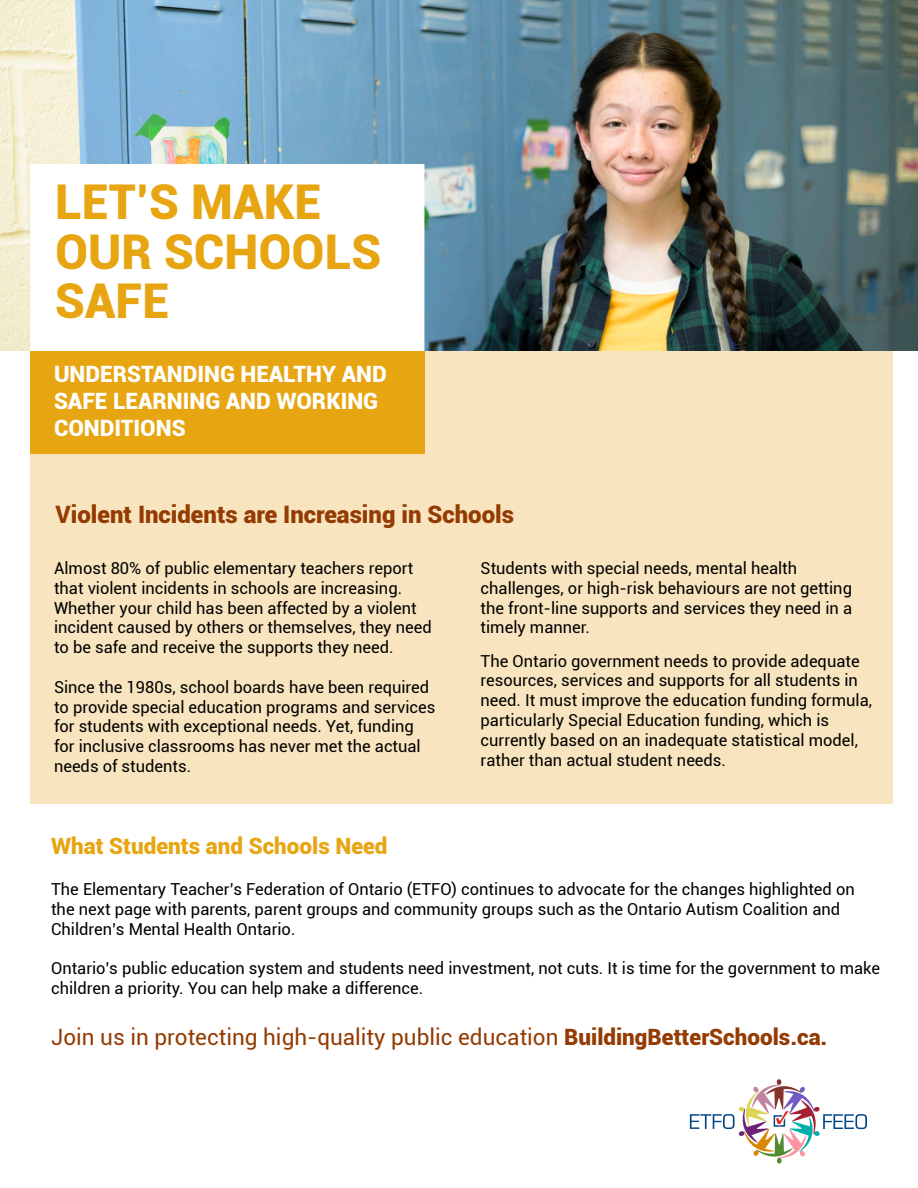
<style>
.page{position:relative;width:918px;height:1188px;background:#fff}
.page>*{position:absolute;margin:0;border:0;box-sizing:border-box;transform-origin:0 0}
.t1{font:900 48px "Roboto";color:#e7a512}
.t2{font:900 24px "Roboto";color:#933b03}
.t3{font:22.5px "Roboto";color:#933b03}
.t4{font:900 22.5px/27px "Roboto";color:#fff}
.t5{font:900 22.5px "Roboto";color:#e7a512}
.t6{font:16.5px/19.8px "Roboto";color:#000}
.s1{font-weight:900}
</style>
<div class="page">
<div style="left:31px;top:349px;width:862px;height:455px;background:#f8e4be"></div>
<img style="left:0;top:0;width:918px;height:351px">
<div style="left:30px;top:164px;width:394px;height:197px;background:#fff"></div>
<div style="left:30px;top:351px;width:394px;height:103px;background:#e7a512"></div>
<svg style="left:690px;top:1079px;width:177px;height:85px"></svg>
<p class="t1" style="left:55px;top:168px;width:268px">LET’S MAKE</p>
<p class="t1" style="left:55px;top:218px;width:328px">OUR SCHOOLS</p>
<p class="t1" style="left:55px;top:267px;width:116px">SAFE</p>
<p class="t4" style="left:54px;top:359px;width:334px">UNDERSTANDING HEALTHY AND<br>SAFE LEARNING AND WORKING<br>CONDITIONS</p>
<p class="t2" style="left:56px;top:498px;width:460px">Violent Incidents are Increasing in Schools</p>
<p class="t6" style="left:54px;top:558px;width:379px">Almost 80% of public elementary teachers report that violent incidents in schools are increasing.<br>Whether your child has been affected by a violent incident caused by others or themselves, they need to be safe and receive the supports they need.</p>
<p class="t6" style="left:54px;top:676px;width:383px">Since the 1980s, school boards have been required to provide special education programs and services for students with exceptional needs. Yet, funding for inclusive classrooms has never met the actual needs of students.</p>
<p class="t6" style="left:481px;top:558px;width:373px">Students with special needs, mental health challenges, or high-risk behaviours are not getting the front-line supports and services they need in a timely manner.</p>
<p class="t6" style="left:481px;top:650px;width:393px">The Ontario government needs to provide adequate resources, services and supports for all students in need. It must improve the education funding formula, particularly Special Education funding, which is currently based on an inadequate statistical model, rather than actual student needs.</p>
<p class="t5" style="left:51px;top:830px;width:338px">What Students and Schools Need</p>
<p class="t6" style="left:51px;top:879px;width:805px">The Elementary Teacher’s Federation of Ontario (ETFO) continues to advocate for the changes highlighted on the next page with parents, parent groups and community groups such as the Ontario Autism Coalition and<br>Children’s Mental Health Ontario.</p>
<p class="t6" style="left:51px;top:958px;width:831px">Ontario’s public education system and students need investment, not cuts. It is time for the government to make children a priority. You can help make a difference.</p>
<p class="t3" style="left:51px;top:1021px;width:778px">Join us in protecting high-quality public education <span class="s1">BuildingBetterSchools.ca.</span></p>
</div>
